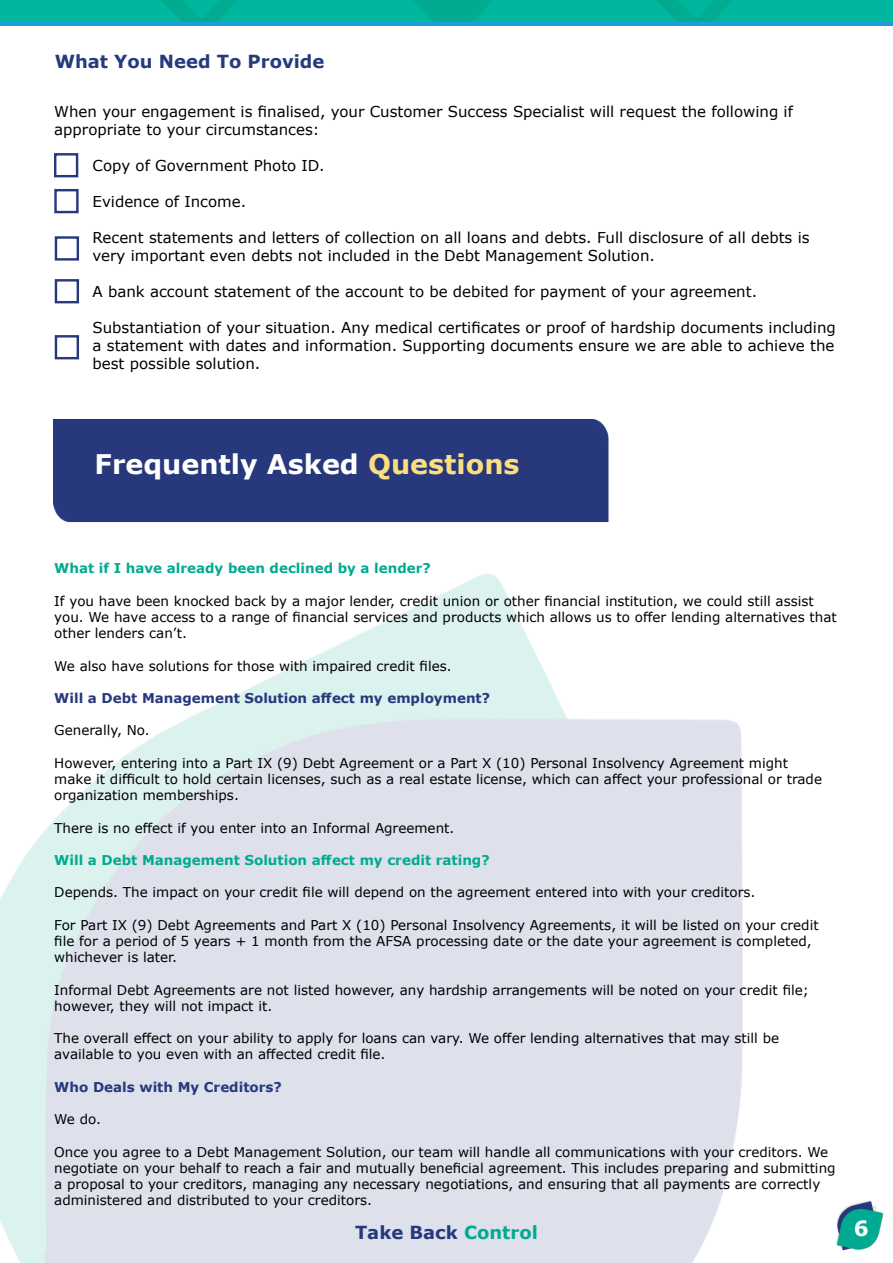
<style>
.page{position:relative;width:893px;height:1263px;background:#fff}
.page>*{position:absolute;margin:0;border:0;box-sizing:border-box;transform-origin:0 0}
.t1{font:700 27px "Verdana";color:#fff}
.t2{font:700 21px "Verdana";color:#fff}
.t3{font:700 18px "Verdana";color:#263b7d}
.t4{font:700 18px "Verdana";color:#27397d}
.t5{font:15px/18px "Verdana";color:#000}
.t6{font:13.5px/16.2px "Verdana";color:#000}
.t7{font:700 13.5px "Verdana";color:#00ab90}
.t8{font:700 13.5px "Verdana";color:#27397d}
.s1{color:#fbde7e}
.s2{color:#00ab90}
</style>
<div class="page">
<div style="left:0;top:0;width:893px;height:26px;background:#1b9eda"></div>
<img style="left:0;top:0;width:893px;height:22px">
<img style="left:836px;top:1200px;width:48px;height:51px">
<div style="left:54px;top:153px;width:24px;height:24px;border:2px solid #27397d"></div>
<div style="left:54px;top:189px;width:25px;height:24px;border:2px solid #27397d"></div>
<div style="left:55px;top:236px;width:24px;height:25px;border:2px solid #27397d"></div>
<div style="left:55px;top:279px;width:24px;height:24px;border:2px solid #27397d"></div>
<div style="left:55px;top:335px;width:24px;height:24px;border:2px solid #27397d"></div>
<div style="left:53px;top:419px;width:556px;height:104px;background:#27387d"></div>
<h3 class="t3" style="left:55px;top:48px;width:271px">What You Need To Provide</h3>
<p class="t5" style="left:54px;top:103px;width:740px">When your engagement is finalised, your Customer Success Specialist will request the following if appropriate to your circumstances:</p>
<p class="t5" style="left:93px;top:157px;width:233px">Copy of Government Photo ID.</p>
<p class="t5" style="left:93px;top:193px;width:155px">Evidence of Income.</p>
<p class="t5" style="left:93px;top:229px;width:719px">Recent statements and letters of collection on all loans and debts. Full disclosure of all debts is very important even debts not included in the Debt Management Solution.</p>
<p class="t5" style="left:93px;top:283px;width:666px">A bank account statement of the account to be debited for payment of your agreement.</p>
<p class="t5" style="left:93px;top:319px;width:745px;text-align:justify">Substantiation of your situation. Any medical certificates or proof of hardship documents including a statement with dates and information. Supporting documents ensure we are able to achieve the best possible solution.</p>
<h1 class="t1" style="left:94px;top:445px;width:427px">Frequently Asked <span class="s1">Questions</span></h1>
<p class="t7" style="left:54px;top:559px;width:378px">What if I have already been declined by a lender?</p>
<p class="t6" style="left:54px;top:593px;width:784px">If you have been knocked back by a major lender, credit union or other financial institution, we could still assist you. We have access to a range of financial services and products which allows us to offer lending alternatives that other lenders can’t.</p>
<p class="t6" style="left:54px;top:657px;width:399px">We also have solutions for those with impaired credit files.</p>
<p class="t8" style="left:54px;top:688px;width:437px">Will a Debt Management Solution affect my employment?</p>
<p class="t6" style="left:54px;top:722px;width:97px">Generally, No.</p>
<p class="t6" style="left:54px;top:755px;width:769px">However, entering into a Part IX (9) Debt Agreement or a Part X (10) Personal Insolvency Agreement might make it difficult to hold certain licenses, such as a real estate license, which can affect your professional or trade organization memberships.</p>
<p class="t6" style="left:54px;top:819px;width:402px">There is no effect if you enter into an Informal Agreement.</p>
<p class="t7" style="left:54px;top:850px;width:437px">Will a Debt Management Solution affect my credit rating?</p>
<p class="t6" style="left:54px;top:884px;width:703px">Depends. The impact on your credit file will depend on the agreement entered into with your creditors.</p>
<p class="t6" style="left:54px;top:917px;width:766px">For Part IX (9) Debt Agreements and Part X (10) Personal Insolvency Agreements, it will be listed on your credit file for a period of 5 years + 1 month from the AFSA processing date or the date your agreement is completed, whichever is later.</p>
<p class="t6" style="left:54px;top:981px;width:756px">Informal Debt Agreements are not listed however, any hardship arrangements will be noted on your credit file; however, they will not impact it.</p>
<p class="t6" style="left:54px;top:1030px;width:726px">The overall effect on your ability to apply for loans can vary. We offer lending alternatives that may still be available to you even with an affected credit file.</p>
<p class="t8" style="left:54px;top:1077px;width:229px">Who Deals with My Creditors?</p>
<p class="t6" style="left:54px;top:1111px;width:48px">We do.</p>
<p class="t6" style="left:54px;top:1143px;width:783px">Once you agree to a Debt Management Solution, our team will handle all communications with your creditors. We negotiate on your behalf to reach a fair and mutually beneficial agreement. This includes preparing and submitting a proposal to your creditors, managing any necessary negotiations, and ensuring that all payments are correctly administered and distributed to your creditors.</p>
<h3 class="t4" style="left:355px;top:1219px;width:184px">Take Back <span class="s2">Control</span></h3>
<h2 class="t2" style="left:854px;top:1214px;width:16px">6</h2>
</div>
